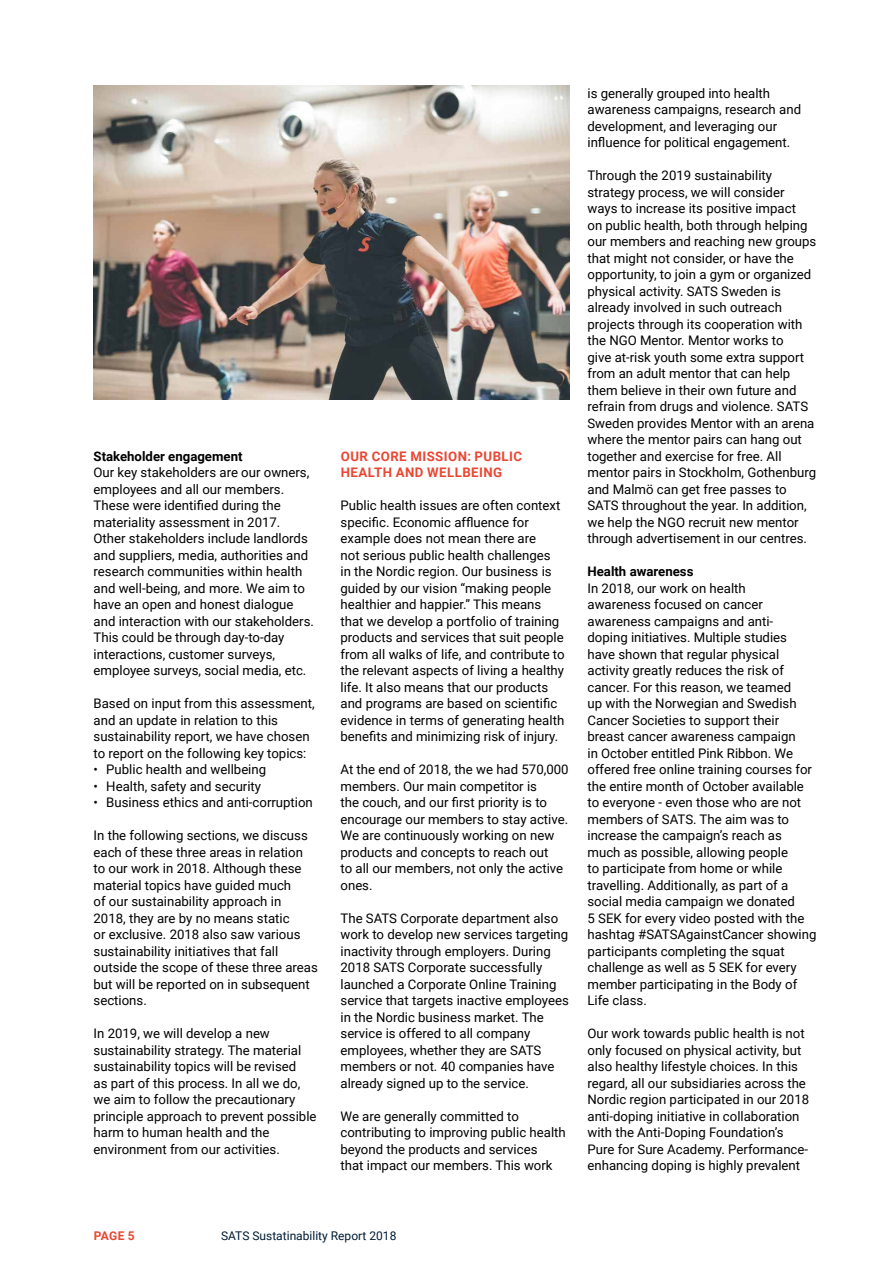
<style>
.page{position:relative;width:893px;height:1263px;background:#fff}
.page>*{position:absolute;margin:0;border:0;box-sizing:border-box;transform-origin:0 0}
.t1{font:13.2px/16.5px "Roboto";color:#000}
.t2{font:700 13.2px/16.5px "Roboto";letter-spacing:.035em;color:#e94732}
.t3{font:700 13.2px "Roboto";color:#000}
.t4{font:12px "Roboto";color:#001b33}
.t5{font:700 12px "Roboto";color:#e94732}
</style>
<div class="page">
<img style="left:94px;top:85px;width:475px;height:315px">
<p class="t3" style="left:94px;top:447px;width:150px">Stakeholder engagement</p>
<p class="t1" style="left:94px;top:464px;width:222px">Our key stakeholders are our owners, employees and all our members.<br>These were identified during the materiality assessment in 2017.<br>Other stakeholders include landlords and suppliers, media, authorities and research communities within health and well-being, and more. We aim to have an open and honest dialogue and interaction with our stakeholders.<br>This could be through day-to-day interactions, customer surveys, employee surveys, social media, etc.</p>
<p class="t1" style="left:94px;top:695px;width:223px">Based on input from this assessment, and an update in relation to this sustainability report, we have chosen to report on the following key topics:</p>
<p class="t1" style="left:94px;top:761px;width:174px">• Public health and wellbeing</p>
<p class="t1" style="left:94px;top:777px;width:169px">• Health, safety and security</p>
<p class="t1" style="left:94px;top:794px;width:221px">• Business ethics and anti-corruption</p>
<p class="t1" style="left:94px;top:827px;width:226px">In the following sections, we discuss each of these three areas in relation to our work in 2018. Although these material topics have guided much<br>of our sustainability approach in<br>2018, they are by no means static<br>or exclusive. 2018 also saw various sustainability initiatives that fall outside the scope of these three areas but will be reported on in subsequent sections.</p>
<p class="t1" style="left:94px;top:1025px;width:225px">In 2019, we will develop a new sustainability strategy. The material sustainability topics will be revised<br>as part of this process. In all we do, we aim to follow the precautionary principle approach to prevent possible harm to human health and the environment from our activities.</p>
<p class="t2" style="left:341px;top:447px;width:183px">OUR CORE MISSION: PUBLIC<br>HEALTH AND WELLBEING</p>
<p class="t1" style="left:340px;top:497px;width:226px">Public health issues are often context specific. Economic affluence for example does not mean there are<br>not serious public health challenges<br>in the Nordic region. Our business is guided by our vision “making people healthier and happier.” This means that we develop a portfolio of training products and services that suit people from all walks of life, and contribute to the relevant aspects of living a healthy life. It also means that our products and programs are based on scientific evidence in terms of generating health benefits and minimizing risk of injury.</p>
<p class="t1" style="left:340px;top:761px;width:230px">At the end of 2018, the we had 570,000 members. Our main competitor is<br>the couch, and our first priority is to encourage our members to stay active.<br>We are continuously working on new products and concepts to reach out<br>to all our members, not only the active ones.</p>
<p class="t1" style="left:340px;top:909px;width:230px">The SATS Corporate department also work to develop new services targeting inactivity through employers. During 2018 SATS Corporate successfully launched a Corporate Online Training service that targets inactive employees in the Nordic business market. The service is offered to all company employees, whether they are SATS members or not. 40 companies have already signed up to the service.</p>
<p class="t1" style="left:340px;top:1107px;width:227px">We are generally committed to contributing to improving public health beyond the products and services<br>that impact our members. This work</p>
<p class="t1" style="left:587px;top:84px;width:215px">is generally grouped into health awareness campaigns, research and development, and leveraging our influence for political engagement.</p>
<p class="t1" style="left:587px;top:167px;width:230px">Through the 2019 sustainability strategy process, we will consider ways to increase its positive impact<br>on public health, both through helping our members and reaching new groups that might not consider, or have the opportunity, to join a gym or organized physical activity. SATS Sweden is already involved in such outreach projects through its cooperation with the NGO Mentor. Mentor works to<br>give at-risk youth some extra support from an adult mentor that can help them believe in their own future and refrain from drugs and violence. SATS Sweden provides Mentor with an arena where the mentor pairs can hang out together and exercise for free. All mentor pairs in Stockholm, Gothenburg and Malmö can get free passes to SATS throughout the year. In addition, we help the NGO recruit new mentor through advertisement in our centres.</p>
<p class="t3" style="left:587px;top:562px;width:107px">Health awareness</p>
<p class="t1" style="left:587px;top:579px;width:230px">In 2018, our work on health<br>awareness focused on cancer awareness campaigns and anti&shy;doping initiatives. Multiple studies have shown that regular physical activity greatly reduces the risk of cancer. For this reason, we teamed<br>up with the Norwegian and Swedish Cancer Societies to support their breast cancer awareness campaign<br>in October entitled Pink Ribbon. We offered free online training courses for the entire month of October available to everyone - even those who are not members of SATS. The aim was to increase the campaign’s reach as much as possible, allowing people<br>to participate from home or while travelling. Additionally, as part of a social media campaign we donated<br>5 SEK for every video posted with the hashtag #SATSAgainstCancer showing participants completing the squat challenge as well as 5 SEK for every member participating in the Body of Life class.</p>
<p class="t1" style="left:587px;top:1025px;width:223px">Our work towards public health is not only focused on physical activity, but also healthy lifestyle choices. In this regard, all our subsidiaries across the Nordic region participated in our 2018 anti-doping initiative in collaboration with the Anti-Doping Foundation’s Pure for Sure Academy. Performance&shy;enhancing doping is highly prevalent</p>
<p class="t5" style="left:94px;top:1227px;width:42px">PAGE 5</p>
<p class="t4" style="left:221px;top:1227px;width:177px">SATS Sustatinability Report 2018</p>
</div>
